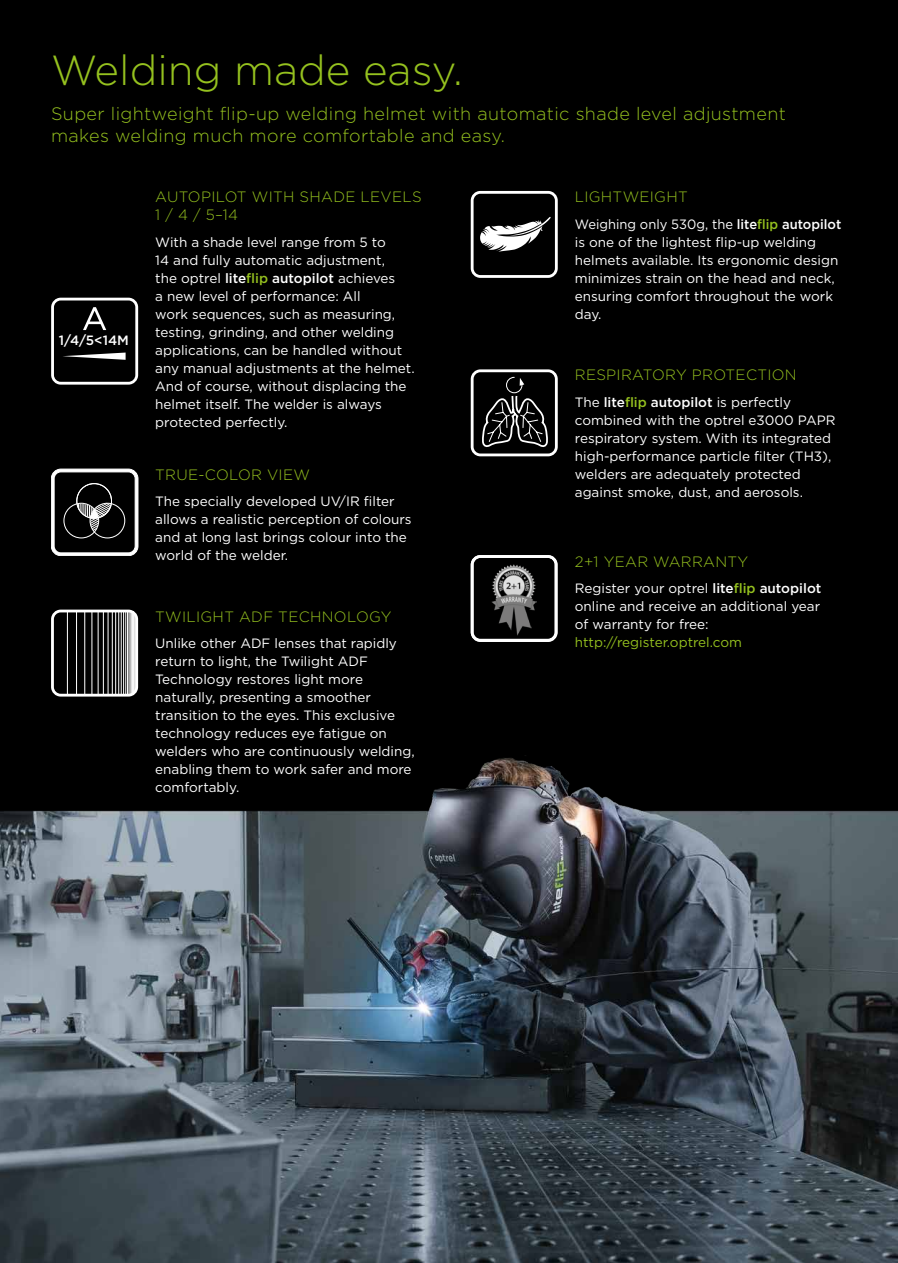
<style>
.page{position:relative;width:898px;height:1263px;background:#fff}
.page>*{position:absolute;margin:0;border:0;box-sizing:border-box;transform-origin:0 0}
.t1{font:300 42px "Gotham";color:#95c11f}
.t2{font:300 18px/22.5px "Gotham";letter-spacing:.02em;color:#95c11f}
.t3{font:300 15px/18px "Gotham";letter-spacing:.02em;color:#95c11f}
.t4{font:13.5px/18px "Gotham";color:#fff}
.t5{font:13.5px/18px "Gotham";color:#fff;scale:.96 1}
.t6{font:13.5px "Gotham";color:#95c11f}
.t7{font:500 13.5px "Gotham";color:#fff}
.s1{font-weight:500}
.s2{font-weight:500;color:#95c11f}
</style>
<div class="page">
<div style="left:0;top:0;width:897px;height:1263px;background:#000"></div>
<img style="left:0;top:755px;width:897px;height:508px">
<svg style="left:51px;top:469px;width:87px;height:87px"></svg>
<svg style="left:51px;top:610px;width:87px;height:86px"></svg>
<svg style="left:51px;top:298px;width:87px;height:87px"></svg>
<svg style="left:470px;top:555px;width:87px;height:87px"></svg>
<svg style="left:470px;top:191px;width:87px;height:87px"></svg>
<svg style="left:470px;top:369px;width:87px;height:87px"></svg>
<h1 class="t1" style="left:51px;top:43px;width:413px">Welding made easy.</h1>
<h2 class="t2" style="left:51px;top:102px;width:736px">Super lightweight flip-up welding helmet with automatic shade level adjustment makes welding much more comfortable and easy.</h2>
<p class="t7" style="left:59px;top:332px;width:71px">1/4/5&lt;14M</p>
<p class="t3" style="left:155px;top:187px;width:268px">AUTOPILOT WITH SHADE LEVELS<br>1 / 4 / 5–14</p>
<p class="t4" style="left:155px;top:233px;width:261px">With a shade level range from 5 to<br>14 and fully automatic adjustment,<br>the optrel <span class="s1">lite</span><span class="s2">flip</span> <span class="s1">autopilot</span> achieves<br>a new level of performance: All<br>work sequences, such as measuring, testing, grinding, and other welding applications, can be handled without any manual adjustments at the helmet.<br>And of course, without displacing the helmet itself. The welder is always protected perfectly.</p>
<p class="t3" style="left:155px;top:465px;width:156px">TRUE-COLOR VIEW</p>
<p class="t4" style="left:155px;top:492px;width:258px">The specially developed UV/IR filter allows a realistic perception of colours and at long last brings colour into the world of the welder.</p>
<p class="t3" style="left:155px;top:607px;width:237px">TWILIGHT ADF TECHNOLOGY</p>
<p class="t4" style="left:155px;top:634px;width:261px">Unlike other ADF lenses that rapidly return to light, the Twilight ADF Technology restores light more naturally, presenting a smoother transition to the eyes. This exclusive technology reduces eye fatigue on welders who are continuously welding, enabling them to work safer and more comfortably.</p>
<p class="t3" style="left:574px;top:187px;width:114px">LIGHTWEIGHT</p>
<p class="t5" style="left:574px;top:215px;width:279px">Weighing only 530g, the <span class="s1">lite</span><span class="s2">flip</span> <span class="s1">autopilot </span>is one of the lightest flip-up welding helmets available. Its ergonomic design minimizes strain on the head and neck, ensuring comfort throughout the work day.</p>
<p class="t3" style="left:574px;top:365px;width:223px">RESPIRATORY PROTECTION</p>
<p class="t4" style="left:574px;top:393px;width:262px">The <span class="s1">lite</span><span class="s2">flip</span> <span class="s1">autopilot</span> is perfectly combined with the optrel e3000 PAPR respiratory system. With its integrated high-performance particle filter (TH3), welders are adequately protected against smoke, dust, and aerosols.</p>
<p class="t3" style="left:574px;top:552px;width:175px">2+1 YEAR WARRANTY</p>
<p class="t4" style="left:574px;top:579px;width:248px;text-align:justify">Register your optrel <span class="s1">lite</span><span class="s2">flip</span> <span class="s1">autopilot </span>online and receive an additional year of warranty for free:</p>
<p class="t6" style="left:574px;top:634px;width:168px">http://register.optrel.com</p>
</div>
